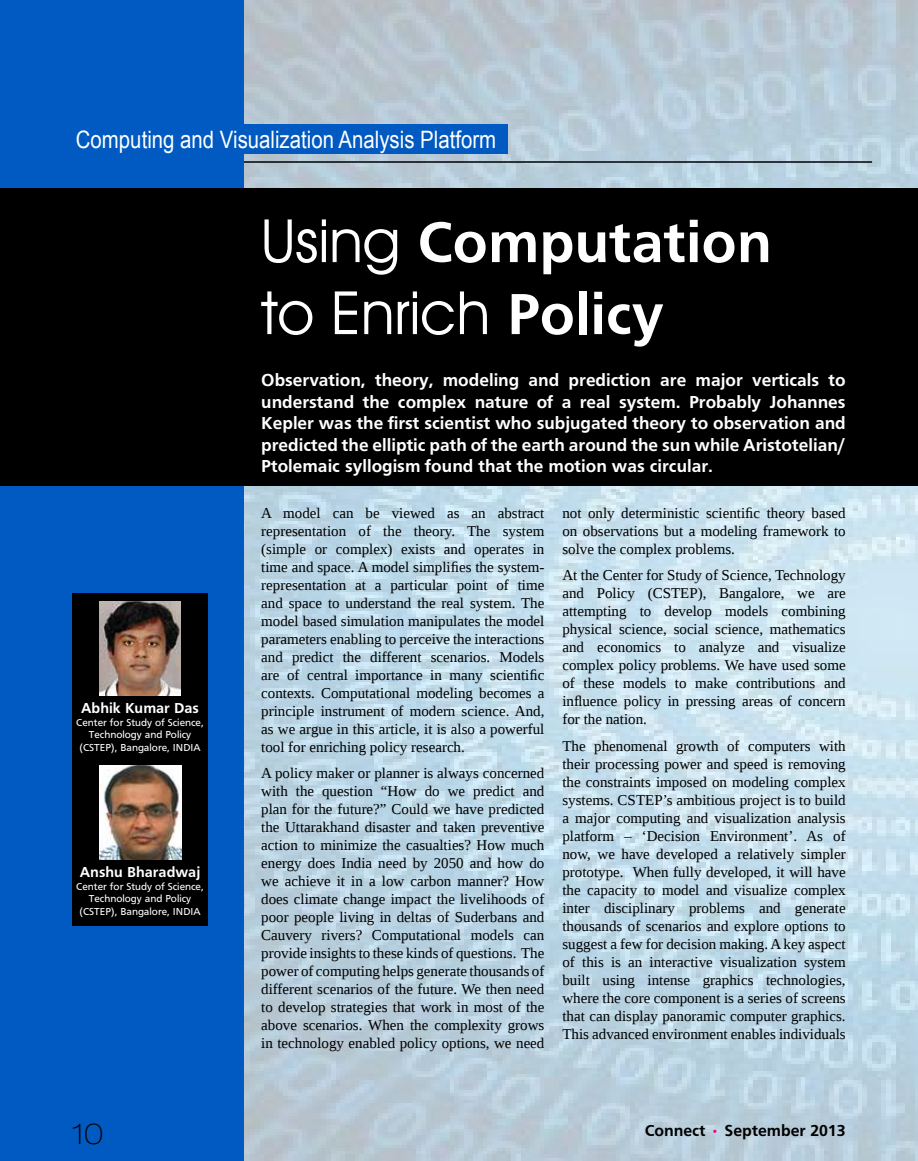
<style>
.page{position:relative;width:918px;height:1161px;background:#fff}
.page>*{position:absolute;margin:0;border:0;box-sizing:border-box;transform-origin:0 0}
.t1{font:700 60px/72px "Frutiger";color:#fff}
.t2{font:100 expanded 28.5px "Helvetica Neue LT Pro";color:#000}
.t3{font:24px "Arial";color:#fff;scale:.85 1}
.t4{font:700 18px/21.6px "Frutiger";color:#fff;text-align:justify}
.t5{font:700 16.5px "Frutiger";color:#000}
.t6{font:15px/18px "Liberation Serif";color:#000;text-align:justify}
.t7{font:700 15px "Frutiger";color:#fff}
.t8{font:10.5px/12.6px "Frutiger";color:#fff;text-align:center}
.s1{font-family:"Avant Garde IT Cby BT";font-weight:400}
.s2{color:#ec008c}
</style>
<div class="page">
<img style="left:243px;top:0;width:675px;height:1161px">
<hr style="left:46px;top:161px;width:826px;height:2px;background:#000">
<div style="left:0;top:0;width:243px;height:1161px;background:#005ac1"></div>
<div style="left:0;top:188px;width:918px;height:297px;background:#000"></div>
<div style="left:72px;top:593px;width:136px;height:332px;background:#000"></div>
<img style="left:100px;top:601px;width:80px;height:94px">
<img style="left:99px;top:766px;width:82px;height:93px">
<div style="left:72px;top:124px;width:436px;height:30px;background:#005ac1"></div>
<p class="t3" style="left:76px;top:124px;width:496px">Computing and Visualization Analysis Platform</p>
<p class="t1" style="left:261px;top:205px;width:512px"><span class="s1">Using</span> Computation <span class="s1">to Enrich</span> Policy</p>
<p class="t7" style="left:81px;top:699px;width:119px">Abhik Kumar das</p>
<p class="t8" style="left:76px;top:716px;width:129px">Center for Study of Science,<br>Technology and Policy (CSTEP), Bangalore, INDIA</p>
<p class="t7" style="left:80px;top:864px;width:122px">Anshu Bharadwaj</p>
<p class="t8" style="left:76px;top:880px;width:129px">Center for Study of Science,<br>Technology and Policy (CSTEP), Bangalore, INDIA</p>
<p class="t2" style="left:72px;top:1117px;width:32px">10</p>
<p class="t4" style="left:261px;top:369px;width:586px">observation, theory, modeling and prediction are major verticals to understand the complex nature of a real system. Probably Johannes Kepler was the first scientist who subjugated theory to observation and predicted the elliptic path of the earth around the sun while Aristotelian/ Ptolemaic syllogism found that the motion was circular.</p>
<p class="t6" style="left:261px;top:503px;width:285px">A model can be viewed as an abstract representation of the theory. The system (simple or complex) exists and operates in time and space. A model simplifies the system&shy;representation at a particular point of time and space to understand the real system. The model based simulation manipulates the model parameters enabling to perceive the interactions and predict the different scenarios. Models are of central importance in many scientific contexts. Computational modeling becomes a principle instrument of modern science. And, as we argue in this article, it is also a powerful tool for enriching policy research.</p>
<p class="t6" style="left:261px;top:764px;width:285px">A policy maker or planner is always concerned with the question “How do we predict and plan for the future?” Could we have predicted the Uttarakhand disaster and taken preventive action to minimize the casualties? How much energy does India need by 2050 and how do we achieve it in a low carbon manner? How does climate change impact the livelihoods of poor people living in deltas of Suderbans and Cauvery rivers? Computational models can provide insights to these kinds of questions. The power of computing helps generate thousands of different scenarios of the future. We then need to develop strategies that work in most of the above scenarios. When the complexity grows in technology enabled policy options, we need</p>
<p class="t6" style="left:562px;top:503px;width:285px">not only deterministic scientific theory based on observations but a modeling framework to solve the complex problems.</p>
<p class="t6" style="left:562px;top:566px;width:285px">At the Center for Study of Science, Technology and Policy (CSTEP), Bangalore, we are attempting to develop models combining physical science, social science, mathematics and economics to analyze and visualize complex policy problems. We have used some of these models to make contributions and influence policy in pressing areas of concern for the nation.</p>
<p class="t6" style="left:562px;top:736px;width:285px">The phenomenal growth of computers with their processing power and speed is removing the constraints imposed on modeling complex systems. CSTEP’s ambitious project is to build a major computing and visualization analysis platform – ‘Decision Environment’. As of now, we have developed a relatively simpler prototype. When fully developed, it will have the capacity to model and visualize complex inter disciplinary problems and generate thousands of scenarios and explore options to suggest a few for decision making. A key aspect of this is an interactive visualization system built using intense graphics technologies, where the core component is a series of screens that can display panoramic computer graphics.<br>This advanced environment enables individuals</p>
<p class="t5" style="left:645px;top:1121px;width:202px">Connect <span class="s2">•</span> September 2013</p>
</div>
